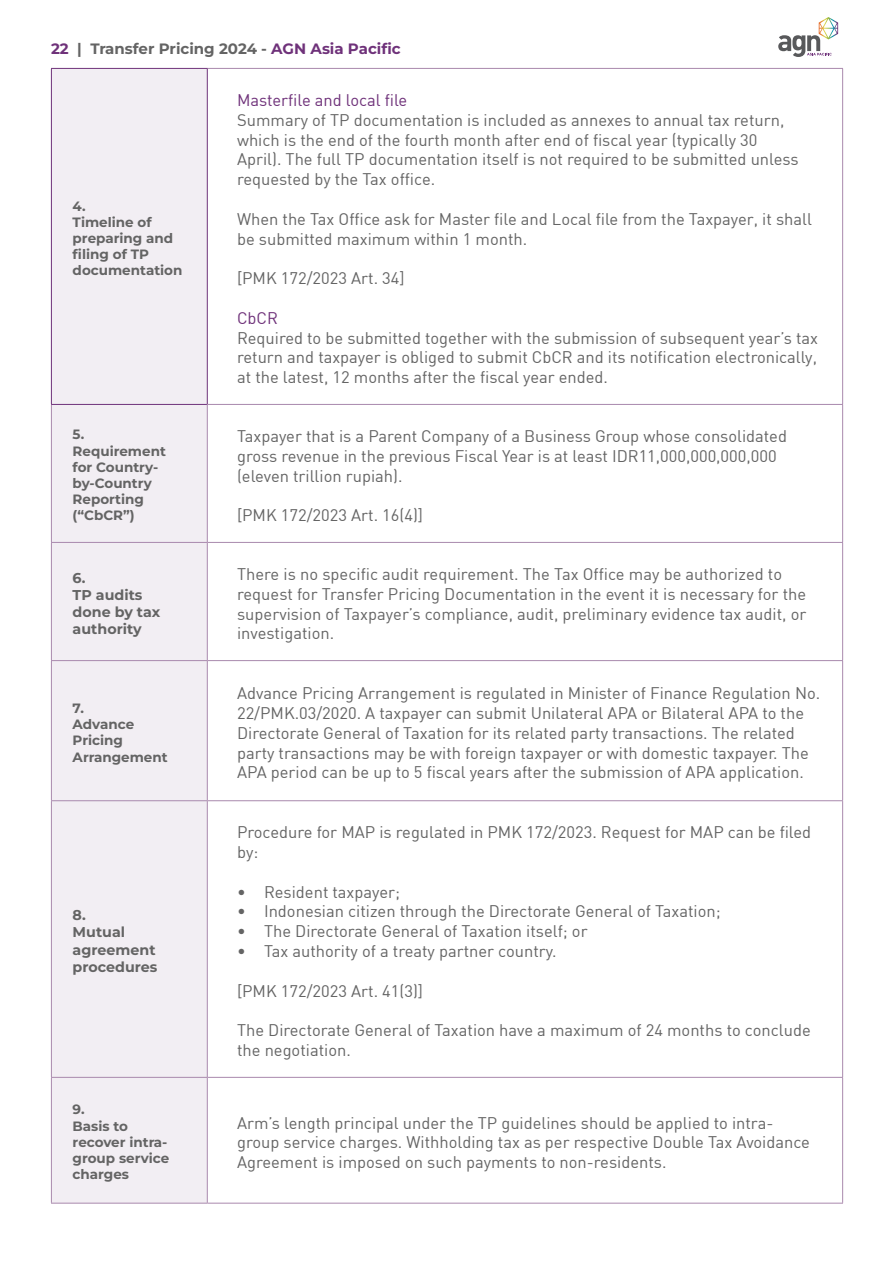
<style>
.page{position:relative;width:893px;height:1263px;background:#fff}
.page>*{position:absolute;margin:0;border:0;box-sizing:border-box;transform-origin:0 0}
.t1{font:16.5px/19.8px "DIN";color:#646464}
.t2{font:16.5px "DIN";color:#6f327a}
.t3{font:700 15px "Montserrat";color:#646464}
.t4{font:700 14.25px/17.1px "Montserrat";color:#646464}
.t5{font:700 13.5px/16.2px "Montserrat";color:#646464}
.s1{color:#6f327a}
</style>
<div class="page">
<svg style="left:778px;top:17px;width:60px;height:40px"></svg>
<div style="left:52px;top:69px;width:155px;height:1134px;background:#f2eef3"></div>
<hr style="left:208px;top:68px;width:635px;height:1px;background:#a989ad">
<hr style="left:842px;top:69px;width:1px;height:335px;background:#a989ad">
<hr style="left:207px;top:404px;width:636px;height:1px;background:#a989ad">
<hr style="left:842px;top:405px;width:1px;height:137px;background:#a989ad">
<hr style="left:207px;top:542px;width:636px;height:1px;background:#a989ad">
<hr style="left:842px;top:543px;width:1px;height:117px;background:#a989ad">
<hr style="left:207px;top:660px;width:636px;height:1px;background:#a989ad">
<hr style="left:842px;top:661px;width:1px;height:139px;background:#a989ad">
<hr style="left:207px;top:800px;width:636px;height:1px;background:#a989ad">
<hr style="left:842px;top:801px;width:1px;height:276px;background:#a989ad">
<hr style="left:207px;top:1077px;width:636px;height:1px;background:#a989ad">
<hr style="left:842px;top:1078px;width:1px;height:125px;background:#a989ad">
<hr style="left:207px;top:1203px;width:636px;height:1px;background:#a989ad">
<hr style="left:51px;top:68px;width:157px;height:1px;background:#6f327a">
<hr style="left:51px;top:69px;width:1px;height:335px;background:#6f327a">
<hr style="left:207px;top:69px;width:1px;height:335px;background:#6f327a">
<hr style="left:51px;top:404px;width:156px;height:1px;background:#6f327a">
<hr style="left:51px;top:543px;width:1px;height:117px;background:#a989ad">
<hr style="left:207px;top:543px;width:1px;height:117px;background:#a989ad">
<hr style="left:51px;top:801px;width:1px;height:276px;background:#a989ad">
<hr style="left:207px;top:801px;width:1px;height:276px;background:#a989ad">
<hr style="left:51px;top:1077px;width:156px;height:1px;background:#a989ad">
<hr style="left:51px;top:1078px;width:1px;height:125px;background:#a989ad">
<hr style="left:207px;top:1078px;width:1px;height:125px;background:#a989ad">
<hr style="left:51px;top:1203px;width:156px;height:1px;background:#a989ad">
<hr style="left:51px;top:405px;width:1px;height:137px;background:#a989ad">
<hr style="left:207px;top:405px;width:1px;height:137px;background:#a989ad">
<hr style="left:51px;top:542px;width:156px;height:1px;background:#a989ad">
<hr style="left:51px;top:660px;width:156px;height:1px;background:#a989ad">
<hr style="left:51px;top:661px;width:1px;height:139px;background:#a989ad">
<hr style="left:207px;top:661px;width:1px;height:139px;background:#a989ad">
<hr style="left:51px;top:800px;width:156px;height:1px;background:#a989ad">
<p class="t3" style="left:51px;top:39px;width:351px"><span class="s1">22</span> | Transfer Pricing 2024 - <span class="s1">AGN Asia Pacific</span></p>
<p class="t5" style="left:73px;top:197px;width:111px">4.<br>Timeline of preparing and filing of TP documentation</p>
<p class="t2" style="left:237px;top:90px;width:172px">Masterfile and local file</p>
<p class="t1" style="left:237px;top:110px;width:563px">Summary of TP documentation is included as annexes to annual tax return, which is the end of the fourth month after end of fiscal year (typically 30<br>April). The full TP documentation itself is not required to be submitted unless requested by the Tax office.</p>
<p class="t1" style="left:237px;top:209px;width:576px">When the Tax Office ask for Master file and Local file from the Taxpayer, it shall be submitted maximum within 1 month.</p>
<p class="t1" style="left:237px;top:268px;width:169px">[PMK 172/2023 Art. 34]</p>
<p class="t2" style="left:237px;top:307px;width:42px">CbCR</p>
<p class="t1" style="left:237px;top:327px;width:582px;text-align:justify">Required to be submitted together with the submission of subsequent year’s tax return and taxpayer is obliged to submit CbCR and its notification electronically, at the latest, 12 months after the fiscal year ended.</p>
<p class="t5" style="left:73px;top:426px;width:95px">5.<br>Requirement for Country&shy;by-Country<br>Reporting (“CbCR”)</p>
<p class="t1" style="left:237px;top:426px;width:551px">Taxpayer that is a Parent Company of a Business Group whose consolidated gross revenue in the previous Fiscal Year is at least IDR11,000,000,000,000 (eleven trillion rupiah).</p>
<p class="t1" style="left:237px;top:505px;width:188px">[PMK 172/2023 Art. 16(4)]</p>
<p class="t4" style="left:73px;top:569px;width:89px">6.<br>TP audits done by tax authority</p>
<p class="t1" style="left:237px;top:564px;width:571px">There is no specific audit requirement. The Tax Office may be authorized to request for Transfer Pricing Documentation in the event it is necessary for the supervision of Taxpayer’s compliance, audit, preliminary evidence tax audit, or investigation.</p>
<p class="t5" style="left:73px;top:700px;width:97px">7.<br>Advance<br>Pricing<br>Arrangement</p>
<p class="t4" style="left:73px;top:906px;width:86px">8.<br>Mutual agreement procedures</p>
<p class="t1" style="left:237px;top:683px;width:585px">Advance Pricing Arrangement is regulated in Minister of Finance Regulation No.<br>22/PMK.03/2020. A taxpayer can submit Unilateral APA or Bilateral APA to the Directorate General of Taxation for its related party transactions. The related party transactions may be with foreign taxpayer or with domestic taxpayer. The APA period can be up to 5 fiscal years after the submission of APA application.</p>
<p class="t1" style="left:237px;top:822px;width:576px">Procedure for MAP is regulated in PMK 172/2023. Request for MAP can be filed by:</p>
<p class="t1" style="left:237px;top:881px;width:164px">• Resident taxpayer;</p>
<p class="t1" style="left:237px;top:901px;width:485px">• Indonesian citizen through the Directorate General of Taxation;</p>
<p class="t1" style="left:237px;top:921px;width:352px">• The Directorate General of Taxation itself; or</p>
<p class="t1" style="left:237px;top:941px;width:321px">• Tax authority of a treaty partner country.</p>
<p class="t1" style="left:237px;top:980px;width:188px">[PMK 172/2023 Art. 41(3)]</p>
<p class="t1" style="left:237px;top:1020px;width:575px">The Directorate General of Taxation have a maximum of 24 months to conclude the negotiation.</p>
<p class="t5" style="left:73px;top:1101px;width:98px">9.<br>Basis to recover intra&shy;group service charges</p>
<p class="t1" style="left:237px;top:1112px;width:574px">Arm’s length principal under the TP guidelines should be applied to intra&shy;group service charges. Withholding tax as per respective Double Tax Avoidance<br>Agreement is imposed on such payments to non-residents.</p>
</div>
